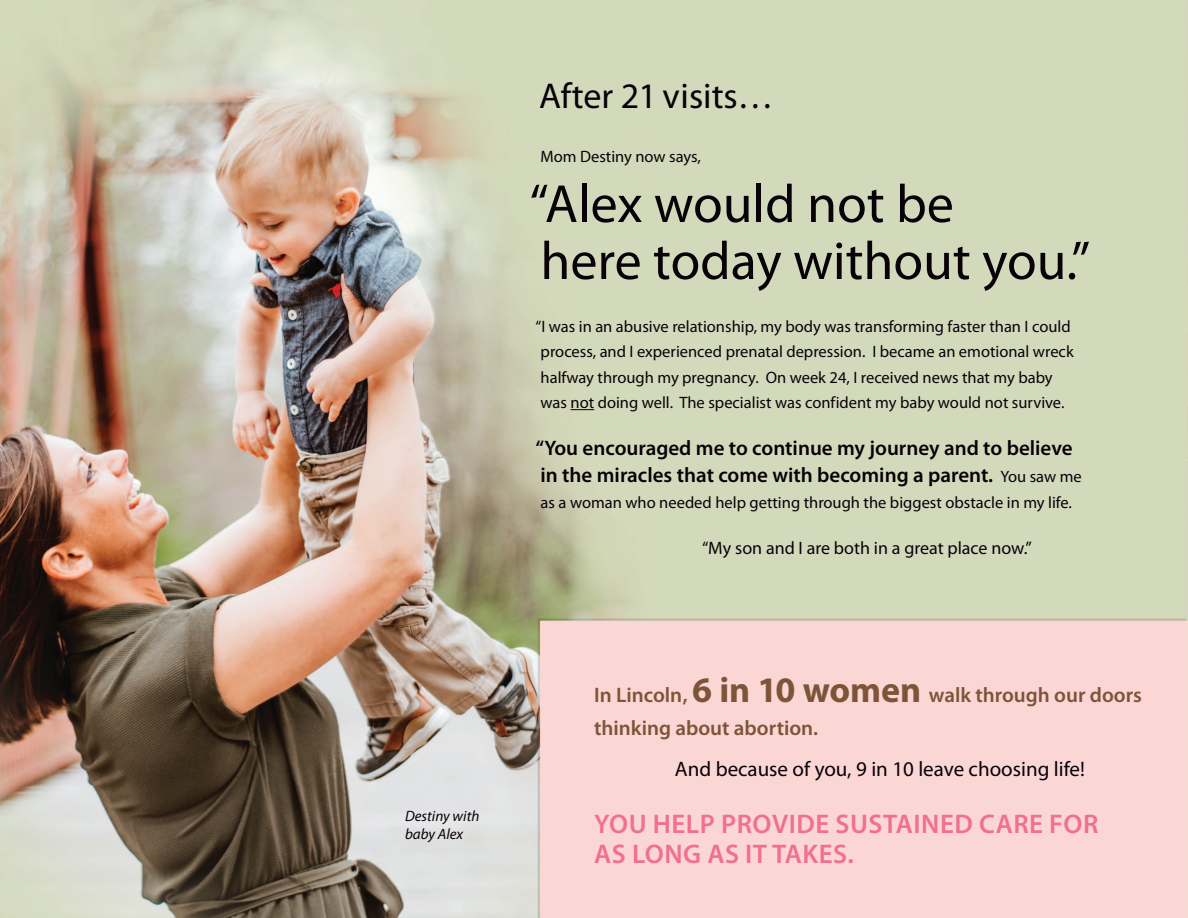
<style>
.page{position:relative;width:1188px;height:918px;background:#fff}
.page>*{position:absolute;margin:0;border:0;box-sizing:border-box;transform-origin:0 0}
.t1{font:54px/57px "Myriad Pro";color:#090208}
.t2{font:36px "Myriad Pro";color:#090208}
.t3{font:600 27px/30px "Myriad Pro";letter-spacing:.02em;color:#f16f90}
.t4{font:600 21px/27px "Myriad Pro";color:#090208}
.t5{font:600 21px/33px "Myriad Pro";color:#7e5439}
.t6{font:21px "Myriad Pro";color:#090208}
.t7{font:18px "Myriad Pro";color:#090208}
.t8{font:16.5px/25.5px "Myriad Pro";color:#090208}
.t9{font:italic 15px/18px "Myriad Pro";color:#090208}
.s1{font-weight:400;font-size:16.5px}
.s2{font-weight:700;font-size:36px}
</style>
<div class="page">
<img style="left:0;top:0;width:1188px;height:918px">
<svg style="left:571px;top:409px;width:23px;height:1px"></svg>
<p class="t9" style="left:405px;top:807px;width:76px">Destiny with baby Alex</p>
<p class="t2" style="left:539px;top:74px;width:236px">After 21 visits…</p>
<p class="t8" style="left:540px;top:143px;width:162px">Mom Destiny now says,</p>
<p class="t1" style="left:529px;top:175px;width:562px">“Alex would not be<br>here today without you.”</p>
<p class="t8" style="left:540px;top:313px;width:535px;text-indent:-5px">“I was in an abusive relationship, my body was transforming faster than I could process, and I experienced prenatal depression. I became an emotional wreck halfway through my pregnancy. On week 24, I received news that my baby was not doing well. The specialist was confident my baby would not survive.</p>
<p class="t4" style="left:535px;top:434px;width:548px">“You encouraged me to continue my journey and to believe in the miracles that come with becoming a parent. <span class="s1">You saw me</span></p>
<p class="t8" style="left:541px;top:489px;width:533px">as a woman who needed help getting through the biggest obstacle in my life.</p>
<p class="t7" style="left:702px;top:536px;width:331px">“My son and I are both in a great place now.”</p>
<p class="t5" style="left:594px;top:678px;width:550px">In Lincoln , <span class="s2">6 in 10 women</span> walk through our doors thinking about abortion.</p>
<p class="t6" style="left:675px;top:756px;width:411px">And because of you, 9 in 10 leave choosing life!</p>
<p class="t3" style="left:594px;top:808px;width:506px">YOU HELP PROVIDE SUSTAINED CARE FOR<br>AS LONG AS IT TAKES.</p>
</div>
